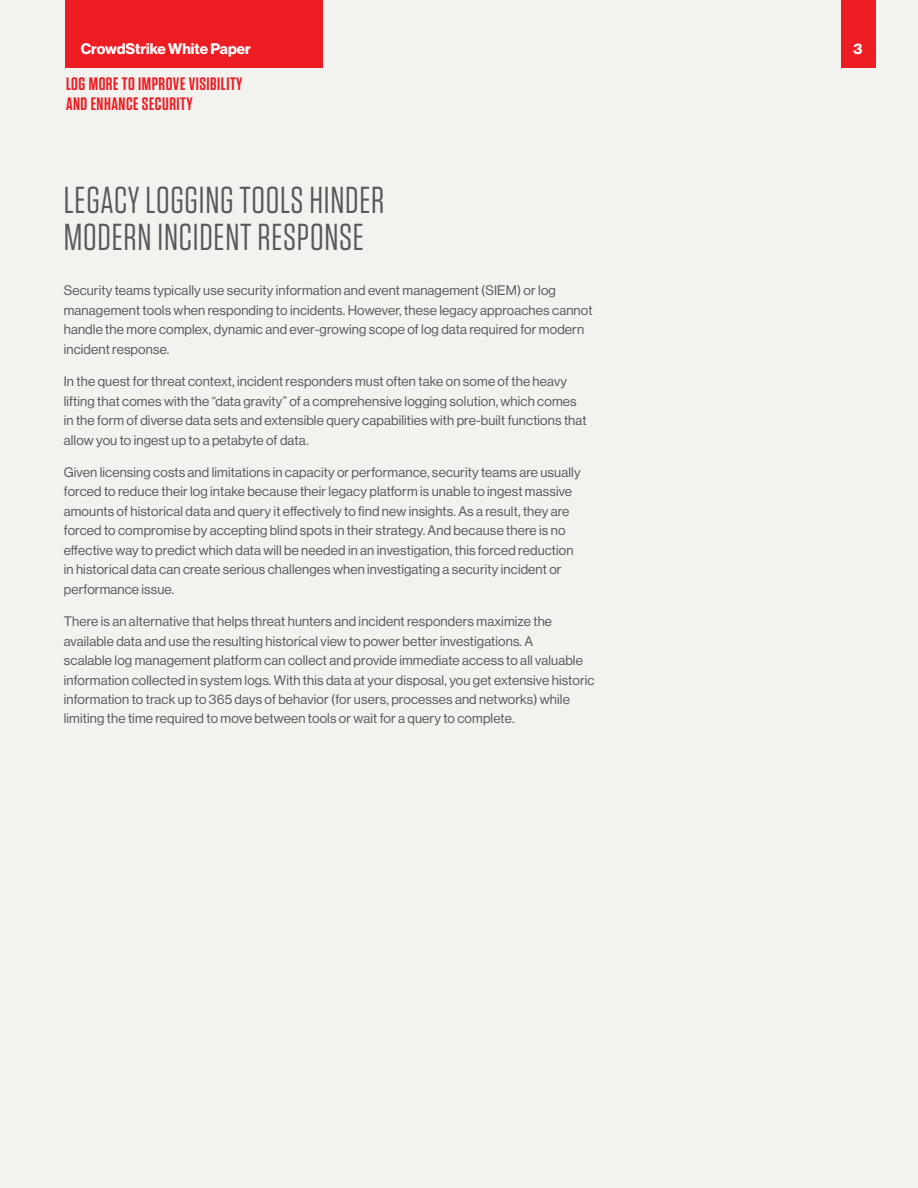
<style>
.page{position:relative;width:918px;height:1188px;background:#f2f2ee}
.page>*{position:absolute;margin:0;border:0;box-sizing:border-box;transform-origin:0 0}
.t1{font:37.5px/37.5px "Tungsten";letter-spacing:.02em;color:#58595b}
.t2{font:600 18px/19.5px "Tungsten";letter-spacing:.03em;color:#ed1d24}
.t3{font:700 15px "Haas Grot Disp 75";color:#fff}
.t4{font:13.5px/19.5px "Haas Grot Disp 55 Roman";letter-spacing:.01em;color:#58595b}
</style>
<div class="page">
<div style="left:65px;top:0;width:258px;height:68px;background:#ed1d24"></div>
<div style="left:841px;top:0;width:34px;height:68px;background:#ed1d24"></div>
<p class="t3" style="left:81px;top:39px;width:172px">CrowdStrike White Paper</p>
<h2 class="t2" style="left:66px;top:74px;width:178px">LOG MORE TO IMPROVE VISIBILITY<br>AND ENHANCE SECURITY</h2>
<h1 class="t1" style="left:64px;top:182px;width:322px">LEGACY LOGGING TOOLS HINDER<br>MODERN INCIDENT RESPONSE</h1>
<p class="t4" style="left:64px;top:281px;width:530px">Security teams typically use security information and event management (SIEM) or log management tools when responding to incidents. However, these legacy approaches cannot handle the more complex, dynamic and ever-growing scope of log data required for modern incident response.</p>
<p class="t4" style="left:64px;top:372px;width:524px">In the quest for threat context, incident responders must often take on some of the heavy lifting that comes with the “data gravity” of a comprehensive logging solution, which comes in the form of diverse data sets and extensible query capabilities with pre-built functions that allow you to ingest up to a petabyte of data.</p>
<p class="t4" style="left:64px;top:462px;width:518px">Given licensing costs and limitations in capacity or performance, security teams are usually forced to reduce their log intake because their legacy platform is unable to ingest massive amounts of historical data and query it effectively to find new insights. As a result, they are forced to compromise by accepting blind spots in their strategy. And because there is no effective way to predict which data will be needed in an investigation, this forced reduction in historical data can create serious challenges when investigating a security incident or performance issue.</p>
<p class="t4" style="left:64px;top:612px;width:532px">There is an alternative that helps threat hunters and incident responders maximize the available data and use the resulting historical view to power better investigations. A<br>scalable log management platform can collect and provide immediate access to all valuable information collected in system logs. With this data at your disposal, you get extensive historic information to track up to 365 days of behavior (for users, processes and networks) while limiting the time required to move between tools or wait for a query to complete.</p>
<p class="t3" style="left:854px;top:39px;width:10px">3</p>
</div>
